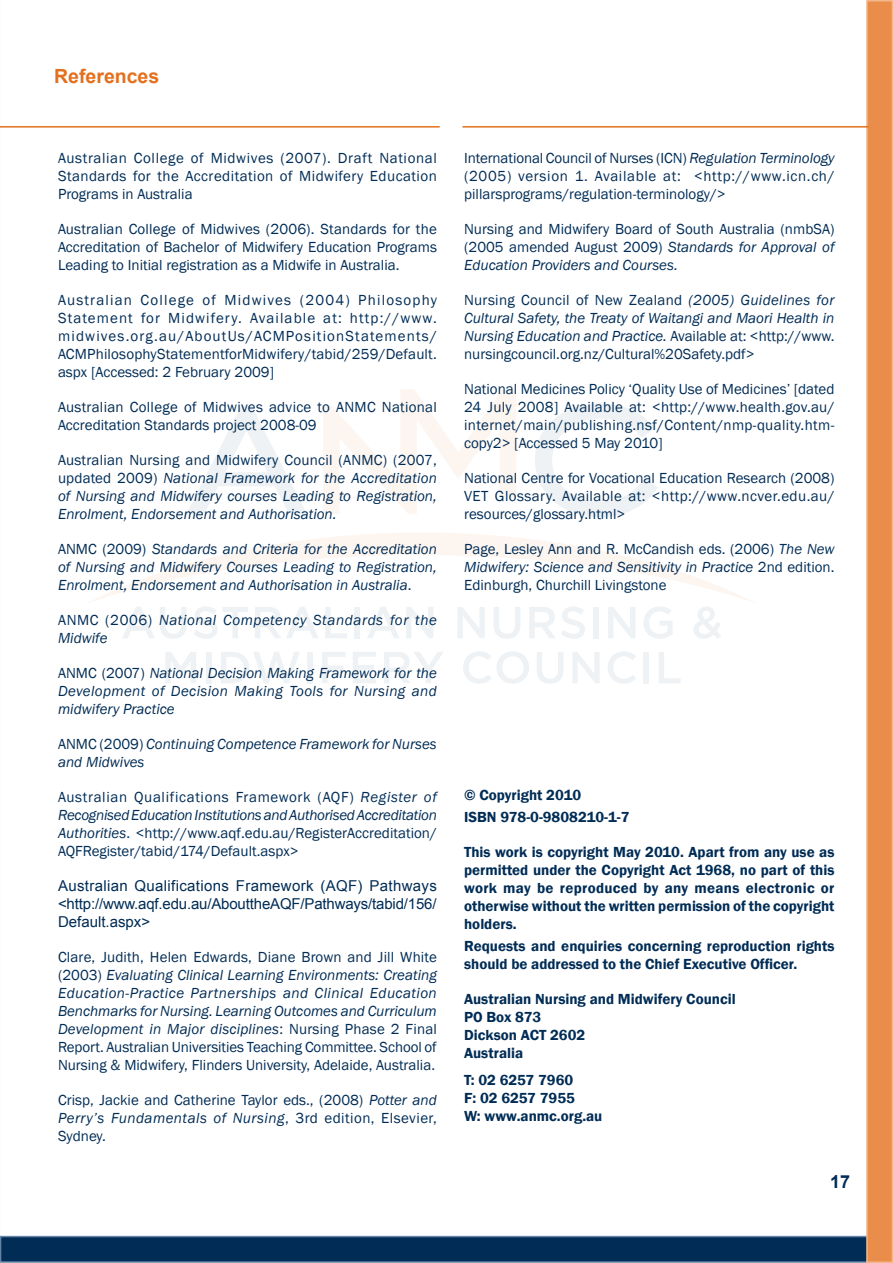
<style>
.page{position:relative;width:893px;height:1263px;background:#fff}
.page>*{position:absolute;margin:0;border:0;box-sizing:border-box;transform-origin:0 0}
._00255_Heading{font:700 19.5px "Arial";color:#e4701e}
.t1{font:700 18px "Arial";color:#002c55}
.t2{font:15px/18px "Franklin Gothic";color:#002c55;text-align:justify}
.t3{font:italic 15px/18px "Franklin Gothic";color:#002c55;text-align:justify}
.t4{font:600 15px/18px "Franklin Gothic";color:#002c55;text-align:justify}
.t5{font:15px/18px "Arial";letter-spacing:-.01em;color:#002c55;text-align:justify}
.t6{font:italic 15px/18px "Franklin Gothic";letter-spacing:.04em;color:#002c55}
.s1{font-style:normal}
.s2{font-style:italic}
</style>
<div class="page">
<div style="left:1px;top:1236px;width:891px;height:26px;background:#002c55"></div>
<div style="left:0;top:1236px;width:893px;height:27px;border:2px solid #6384a6"></div>
<div style="left:867px;top:1px;width:25px;height:1261px;background:#ea8d4b"></div>
<div style="left:866px;top:0;width:27px;height:1263px;border:2px solid #f3b78a"></div>
<svg style="left:91px;top:533px;width:662px;height:69px"></svg>
<svg style="left:323px;top:389px;width:193px;height:125px"></svg>
<svg style="left:187px;top:406px;width:119px;height:108px"></svg>
<svg style="left:535px;top:403px;width:123px;height:114px"></svg>
<svg style="left:165px;top:652px;width:31px;height:31px"></svg>
<div style="left:206px;top:652px;width:5px;height:31px;background:#eef2f4"></div>
<svg style="left:221px;top:652px;width:79px;height:31px"></svg>
<div style="left:307px;top:652px;width:6px;height:31px;background:#eef2f4"></div>
<svg style="left:322px;top:652px;width:23px;height:31px"></svg>
<svg style="left:353px;top:652px;width:23px;height:31px"></svg>
<svg style="left:384px;top:652px;width:59px;height:31px"></svg>
<svg style="left:463px;top:651px;width:66px;height:33px"></svg>
<svg style="left:537px;top:652px;width:26px;height:32px"></svg>
<svg style="left:572px;top:652px;width:28px;height:31px"></svg>
<svg style="left:608px;top:651px;width:28px;height:33px"></svg>
<div style="left:643px;top:652px;width:6px;height:31px;background:#eef2f4"></div>
<svg style="left:659px;top:652px;width:22px;height:31px"></svg>
<svg style="left:123px;top:607px;width:64px;height:32px"></svg>
<svg style="left:194px;top:607px;width:54px;height:32px"></svg>
<svg style="left:255px;top:607px;width:63px;height:31px"></svg>
<svg style="left:325px;top:607px;width:22px;height:31px"></svg>
<div style="left:354px;top:607px;width:6px;height:31px;background:#eef2f4"></div>
<svg style="left:367px;top:607px;width:32px;height:31px"></svg>
<svg style="left:406px;top:607px;width:27px;height:31px"></svg>
<svg style="left:458px;top:607px;width:27px;height:31px"></svg>
<svg style="left:494px;top:607px;width:26px;height:32px"></svg>
<svg style="left:529px;top:607px;width:56px;height:32px"></svg>
<div style="left:593px;top:607px;width:5px;height:31px;background:#eef2f4"></div>
<svg style="left:608px;top:607px;width:27px;height:31px"></svg>
<svg style="left:644px;top:607px;width:29px;height:32px"></svg>
<svg style="left:694px;top:607px;width:27px;height:32px"></svg>
<hr style="left:0;top:126px;width:440px;height:2px;background:#e4701e">
<hr style="left:462px;top:126px;width:406px;height:2px;background:#e4701e">
<p class="_00255_Heading" style="left:54px;top:63px;width:107px">References</p>
<p class="t2" style="left:58px;top:149px;width:380px">Australian College of Midwives (2007). Draft National Standards for the Accreditation of Midwifery Education Programs in Australia</p>
<p class="t2" style="left:58px;top:220px;width:380px">Australian College of Midwives (2006). Standards for the Accreditation of Bachelor of Midwifery Education Programs Leading to Initial registration as a Midwife in Australia.</p>
<p class="t2" style="left:58px;top:291px;width:380px">Australian College of Midwives (2004) Philosophy Statement for Midwifery. Available at: http://www. midwives.org.au/AboutUs/ACMPositionStatements/ ACMPhilosophyStatementforMidwifery/tabid/259/Default. aspx [Accessed: 2 February 2009]</p>
<p class="t2" style="left:58px;top:398px;width:380px">Australian College of Midwives advice to ANMC National<br>Accreditation Standards project 2008-09</p>
<p class="t3" style="left:58px;top:451px;width:380px"><span class="s1">Australian Nursing and Midwifery Council (ANMC) (2007, updated 2009)</span> National Framework for the Accreditation of Nursing and Midwifery courses Leading to Registration, Enrolment, Endorsement and Authorisation.</p>
<p class="t3" style="left:58px;top:540px;width:380px"><span class="s1">ANMC (2009)</span> Standards and Criteria for the Accreditation of Nursing and Midwifery Courses Leading to Registration, Enrolment, Endorsement and Authorisation in Australia<span class="s1">.</span></p>
<p class="t6" style="left:58px;top:611px;width:380px"><span class="s1">ANMC (2006)</span> National Competency Standards for the<br>Midwife</p>
<p class="t3" style="left:58px;top:664px;width:380px"><span class="s1">ANMC (2007)</span> National Decision Making Framework for the Development of Decision Making Tools for Nursing and midwifery Practice</p>
<p class="t3" style="left:58px;top:735px;width:380px"><span class="s1">ANMC (2009)</span> Continuing Competence Framework for Nurses and Midwives</p>
<p class="t2" style="left:58px;top:788px;width:380px">Australian Qualifications Framework (AQF) <span class="s2">Register of Recognised Education Institutions and Authorised Accreditation Authorities</span>. &lt;http://www.aqf.edu.au/RegisterAccreditation/ AQFRegister/tabid/174/Default.aspx&gt;</p>
<p class="t5" style="left:58px;top:876px;width:380px">Australian Qualifications Framework (AQF) Pathways &lt;http://www.aqf.edu.au/AbouttheAQF/Pathways/tabid/156/ Default.aspx&gt;</p>
<p class="t2" style="left:58px;top:948px;width:380px">Clare, Judith, Helen Edwards, Diane Brown and Jill White (2003) <span class="s2">Evaluating Clinical Learning Environments: Creating Education-Practice Partnerships and Clinical Education Benchmarks for Nursing. Learning Outcomes and Curriculum Development in Major disciplines</span>: Nursing Phase 2 Final Report. Australian Universities Teaching Committee. School of Nursing &amp; Midwifery, Flinders University, Adelaide, Australia.</p>
<p class="t2" style="left:58px;top:1091px;width:380px">Crisp, Jackie and Catherine Taylor eds., (2008) <span class="s2">Potter and Perry’s Fundamentals of Nursing</span>, 3rd edition, Elsevier, Sydney.</p>
<p class="t2" style="left:464px;top:149px;width:372px">International Council of Nurses (ICN) <span class="s2">Regulation Terminology </span>(2005) version 1. Available at: &lt;http://www.icn.ch/ pillarsprograms/regulation-terminology/&gt;</p>
<p class="t2" style="left:464px;top:220px;width:372px">Nursing and Midwifery Board of South Australia (nmbSA) (2005 amended August 2009) <span class="s2">Standards for Approval of Education Providers and Courses.</span></p>
<p class="t3" style="left:464px;top:291px;width:372px"><span class="s1">Nursing Council of New Zealand</span> (2005) Guidelines for Cultural Safety, the Treaty of Waitangi and Maori Health in Nursing Education and Practice. <span class="s1">Available at: &lt;http://www. nursingcouncil.org.nz/Cultural%20Safety.pdf&gt;</span></p>
<p class="t2" style="left:464px;top:380px;width:372px">National Medicines Policy ‘Quality Use of Medicines’ [dated 24 July 2008] Available at: &lt;http://www.health.gov.au/ internet/main/publishing.nsf/Content/nmp-quality.htm&shy;copy2&gt; [Accessed 5 May 2010]</p>
<p class="t2" style="left:464px;top:469px;width:372px">National Centre for Vocational Education Research (2008)<br>VET Glossary. Available at: &lt;http://www.ncver.edu.au/ resources/glossary.html&gt;</p>
<p class="t2" style="left:464px;top:540px;width:372px">Page, Lesley Ann and R. McCandish eds. (2006) <span class="s2">The New Midwifery: Science and Sensitivity in Practice</span> 2nd edition.<br>Edinburgh, Churchill Livingstone</p>
<p class="t4" style="left:464px;top:786px;width:119px">© Copyright 2010</p>
<p class="t4" style="left:464px;top:808px;width:167px">ISBN 978-0-9808210-1-7</p>
<p class="t4" style="left:464px;top:843px;width:372px">This work is copyright May 2010. Apart from any use as permitted under the Copyright Act 1968, no part of this work may be reproduced by any means electronic or otherwise without the written permission of the copyright holders.</p>
<p class="t4" style="left:464px;top:937px;width:372px">Requests and enquiries concerning reproduction rights should be addressed to the Chief Executive Officer.</p>
<p class="t4" style="left:464px;top:990px;width:273px">Australian Nursing and Midwifery Council</p>
<p class="t4" style="left:464px;top:1008px;width:79px">PO Box 873</p>
<p class="t4" style="left:464px;top:1026px;width:123px">Dickson ACT 2602</p>
<p class="t4" style="left:464px;top:1044px;width:61px">Australia</p>
<p class="t4" style="left:464px;top:1071px;width:111px">T: 02 6257 7960</p>
<p class="t4" style="left:464px;top:1089px;width:112px">F: 02 6257 7955</p>
<p class="t4" style="left:464px;top:1107px;width:140px">W: www.anmc.org.au</p>
<p class="t1" style="left:830px;top:1170px;width:22px">17</p>
</div>
